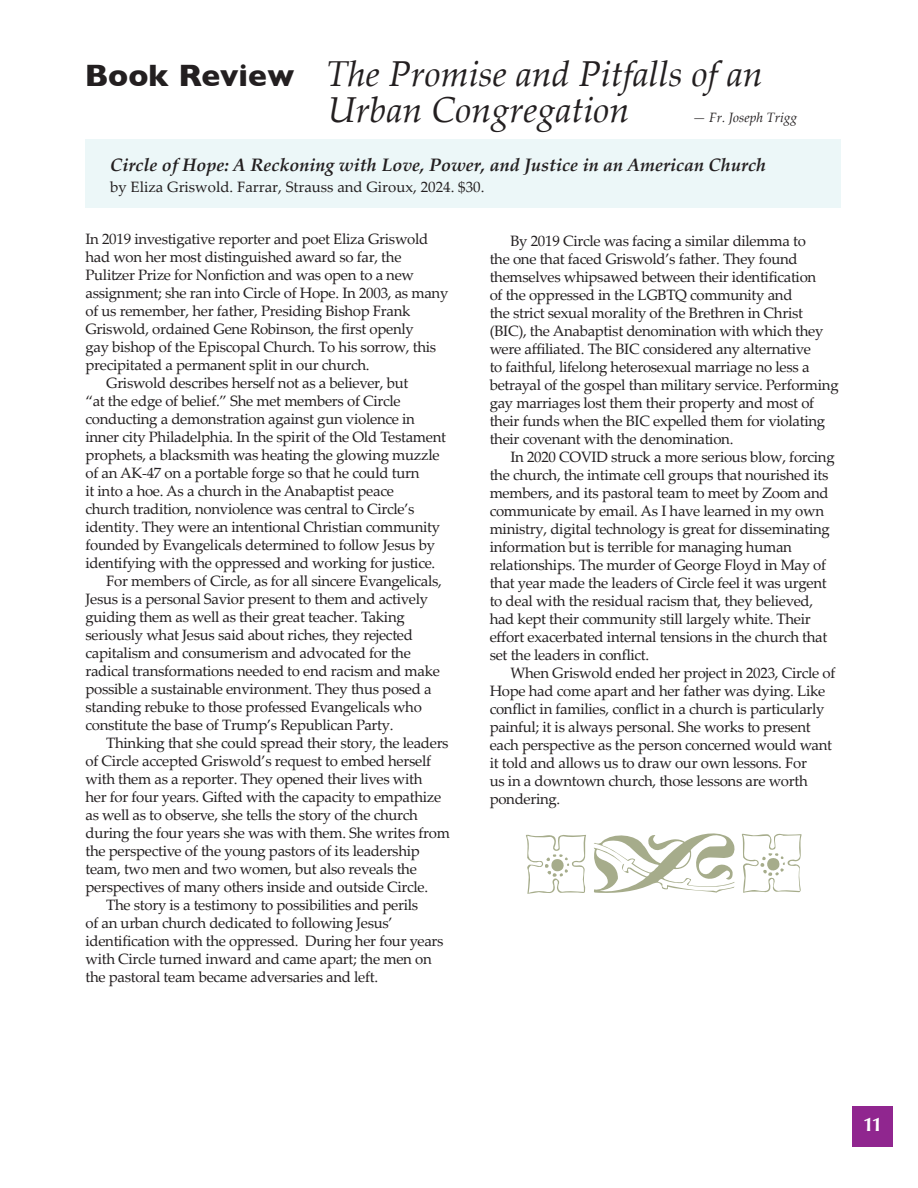
<style>
.page{position:relative;width:918px;height:1188px;background:#fff}
.page>*{position:absolute;margin:0;border:0;box-sizing:border-box;transform-origin:0 0}
.t1{font:italic 36px "Palatino Linotype";color:#231f20}
.t2{font:700 19.5px "Optima";color:#fff}
.t3{font:italic 700 18px "Palatino Linotype";color:#231f20}
.t4{font:15px/18px "Palatino Linotype";letter-spacing:-.02em;color:#231f20}
.t5{font:15px "Palatino Linotype";color:#231f20}
.t6{font:italic 13.5px "Palatino Linotype";color:#231f20}
.s1{font-family:"Gill Sans";font-weight:700;font-style:normal;font-size:31.5px}
</style>
<div class="page">
<div style="left:853px;top:1107px;width:40px;height:40px;background:#90268f"></div>
<div style="left:85px;top:140px;width:756px;height:68px;background:#ecf7f8"></div>
<svg style="left:526px;top:833px;width:276px;height:61px"></svg>
<p class="t1" style="left:85px;top:48px;width:680px"><span class="s1">Book Review</span> The Promise and Pitfalls of an</p>
<p class="t1" style="left:328px;top:84px;width:303px">Urban Congregation</p>
<p class="t6" style="left:692px;top:108px;width:107px">— Fr. Joseph Trigg</p>
<p class="t3" style="left:110px;top:152px;width:657px">Circle of Hope: A Reckoning with Love, Power, and Justice in an American Church</p>
<p class="t5" style="left:110px;top:177px;width:376px">by Eliza Griswold. Farrar, Strauss and Giroux, 2024. $30.</p>
<p class="t4" style="left:490px;top:231px;width:351px;text-indent:21px">By 2019 Circle was facing a similar dilemma to<br>the one that faced Griswold’s father. They found themselves whipsawed between their identification<br>of the oppressed in the LGBTQ community and<br>the strict sexual morality of the Brethren in Christ (BIC), the Anabaptist denomination with which they were affiliated. The BIC considered any alternative<br>to faithful, lifelong heterosexual marriage no less a betrayal of the gospel than military service. Performing gay marriages lost them their property and most of their funds when the BIC expelled them for violating their covenant with the denomination.</p>
<p class="t4" style="left:490px;top:447px;width:347px;text-indent:21px">In 2020 COVID struck a more serious blow, forcing the church, the intimate cell groups that nourished its members, and its pastoral team to meet by Zoom and communicate by email. As I have learned in my own ministry, digital technology is great for disseminating information but is terrible for managing human relationships. The murder of George Floyd in May of that year made the leaders of Circle feel it was urgent to deal with the residual racism that, they believed, had kept their community still largely white. Their effort exacerbated internal tensions in the church that set the leaders in conflict.</p>
<p class="t4" style="left:490px;top:663px;width:347px;text-indent:21px">When Griswold ended her project in 2023, Circle of Hope had come apart and her father was dying. Like conflict in families, conflict in a church is particularly painful; it is always personal. She works to present each perspective as the person concerned would want it told and allows us to draw our own lessons. For<br>us in a downtown church, those lessons are worth pondering.</p>
<p class="t4" style="left:85px;top:229px;width:364px">In 2019 investigative reporter and poet Eliza Griswold had won her most distinguished award so far, the Pulitzer Prize for Nonfiction and was open to a new assignment; she ran into Circle of Hope. In 2003, as many of us remember, her father, Presiding Bishop Frank Griswold, ordained Gene Robinson, the first openly<br>gay bishop of the Episcopal Church. To his sorrow, this precipitated a permanent split in our church.</p>
<p class="t4" style="left:85px;top:373px;width:362px;text-indent:21px">Griswold describes herself not as a believer, but<br>“at the edge of belief.” She met members of Circle conducting a demonstration against gun violence in inner city Philadelphia. In the spirit of the Old Testament prophets, a blacksmith was heating the glowing muzzle of an AK-47 on a portable forge so that he could turn<br>it into a hoe. As a church in the Anabaptist peace<br>church tradition, nonviolence was central to Circle’s identity. They were an intentional Christian community founded by Evangelicals determined to follow Jesus by identifying with the oppressed and working for justice.</p>
<p class="t4" style="left:85px;top:571px;width:358px;text-indent:21px">For members of Circle, as for all sincere Evangelicals, Jesus is a personal Savior present to them and actively guiding them as well as their great teacher. Taking seriously what Jesus said about riches, they rejected capitalism and consumerism and advocated for the radical transformations needed to end racism and make possible a sustainable environment. They thus posed a standing rebuke to those professed Evangelicals who constitute the base of Trump’s Republican Party.</p>
<p class="t4" style="left:85px;top:733px;width:366px;text-indent:21px">Thinking that she could spread their story, the leaders of Circle accepted Griswold’s request to embed herself with them as a reporter. They opened their lives with<br>her for four years. Gifted with the capacity to empathize as well as to observe, she tells the story of the church during the four years she was with them. She writes from the perspective of the young pastors of its leadership team, two men and two women, but also reveals the perspectives of many others inside and outside Circle.</p>
<p class="t4" style="left:85px;top:895px;width:360px;text-indent:21px">The story is a testimony to possibilities and perils<br>of an urban church dedicated to following Jesus’ identification with the oppressed. During her four years with Circle turned inward and came apart; the men on the pastoral team became adversaries and left.</p>
<p class="t2" style="left:863px;top:1113px;width:21px">11</p>
</div>
